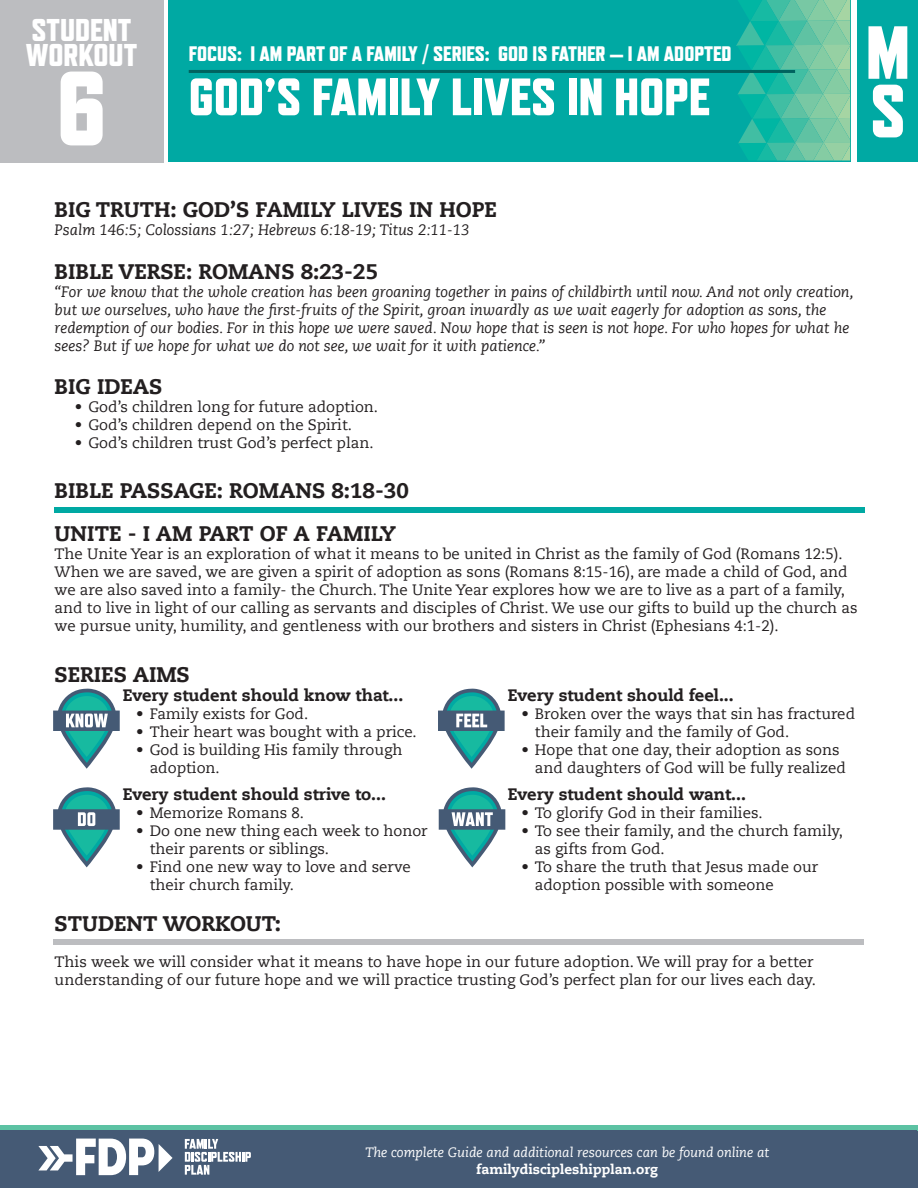
<style>
.page{position:relative;width:918px;height:1188px;background:#fff}
.page>*{position:absolute;margin:0;border:0;box-sizing:border-box;transform-origin:0 0}
.t1{font:800 105px "Refrigerator Deluxe";color:#fff}
.t2{font:800 75px "Refrigerator Deluxe";color:#fff}
.t3{font:800 52.5px "Refrigerator Deluxe";color:#fff}
.t4{font:800 31.5px "Refrigerator Deluxe";color:#fff}
.t5{font:800 21px "Caecilia LT Std";color:#231f20}
.t6{font:800 21px "Refrigerator Deluxe";color:#fff}
.t7{font:800 16.5px "Caecilia LT Std";color:#231f20}
.t8{font:15px/18px "Caecilia LT Std";color:#231f20}
.t9{font:italic 15px/18px "Caecilia LT Std";color:#231f20}
.t10{font:italic 13.5px "Caecilia LT Std";color:#fff}
.t11{font:800 13.5px "Caecilia LT Std";color:#fff}
</style>
<div class="page">
<div style="left:168px;top:0;width:682px;height:162px;background:#00a9a3"></div>
<svg style="left:736px;top:0;width:115px;height:161px"></svg>
<hr style="left:189px;top:70px;width:606px;height:3px;background:#00635f">
<div style="left:857px;top:0;width:61px;height:162px;background:#00a9a3"></div>
<div style="left:0;top:0;width:163px;height:162px;background:#bcbdc0"></div>
<div style="left:53px;top:939px;width:810px;height:6px;background:#bcbdc0"></div>
<div style="left:0;top:1125px;width:918px;height:6px;background:#5cc2a3"></div>
<div style="left:0;top:1131px;width:918px;height:57px;background:#455a75"></div>
<svg style="left:38px;top:1139px;width:135px;height:36px"></svg>
<svg style="left:185px;top:1139px;width:66px;height:36px"></svg>
<div style="left:54px;top:508px;width:811px;height:5px;background:#00a9a3"></div>
<svg style="left:53px;top:689px;width:67px;height:80px"></svg>
<svg style="left:53px;top:787px;width:67px;height:80px"></svg>
<svg style="left:438px;top:689px;width:67px;height:80px"></svg>
<svg style="left:439px;top:787px;width:66px;height:80px"></svg>
<p class="t4" style="left:31px;top:11px;width:101px">STUDENT</p>
<p class="t4" style="left:26px;top:37px;width:113px">WORKOUT</p>
<h3 class="t4" style="left:48px;top:20px;width:67px">GUIDE</h3>
<p class="t1" style="left:57px;top:46px;width:52px">6</p>
<h3 class="t6" style="left:189px;top:41px;width:544px">FOCUS: I AM PART OF A FAMILY / SERIES: GOD IS FATHER — I AM ADOPTED</h3>
<h3 class="t3" style="left:189px;top:66px;width:523px">GOD’S FAMILY LIVES IN HOPE</h3>
<h2 class="t2" style="left:866px;top:8px;width:46px">M</h2>
<h2 class="t2" style="left:870px;top:67px;width:37px">S</h2>
<p class="t5" style="left:55px;top:197px;width:444px">BIG TRUTH: GOD’S FAMILY LIVES IN HOPE</p>
<p class="t9" style="left:55px;top:222px;width:416px">Psalm 146:5; Colossians 1:27; Hebrews 6:18-19; Titus 2:11-13</p>
<p class="t5" style="left:55px;top:258px;width:325px">BIBLE VERSE: ROMANS 8:23-25</p>
<p class="t9" style="left:55px;top:283px;width:800px">“For we know that the whole creation has been groaning together in pains of childbirth until now. And not only creation, but we ourselves, who have the first-fruits of the Spirit, groan inwardly as we wait eagerly for adoption as sons, the redemption of our bodies. For in this hope we were saved. Now hope that is seen is not hope. For who hopes for what he sees? But if we hope for what we do not see, we wait for it with patience.”</p>
<p class="t5" style="left:55px;top:373px;width:109px">BIG IDEAS</p>
<p class="t8" style="left:75px;top:398px;width:305px">• God’s children long for future adoption.</p>
<p class="t8" style="left:75px;top:416px;width:279px">• God’s children depend on the Spirit.</p>
<p class="t8" style="left:75px;top:434px;width:300px">• God’s children trust God’s perfect plan.</p>
<p class="t5" style="left:55px;top:478px;width:356px">BIBLE PASSAGE: ROMANS 8:18-30</p>
<p class="t5" style="left:55px;top:521px;width:343px">UNITE - I AM PART OF A FAMILY</p>
<p class="t8" style="left:55px;top:545px;width:804px">The Unite Year is an exploration of what it means to be united in Christ as the family of God (Romans 12:5).<br>When we are saved, we are given a spirit of adoption as sons (Romans 8:15-16), are made a child of God, and we are also saved into a family- the Church. The Unite Year explores how we are to live as a part of a family, and to live in light of our calling as servants and disciples of Christ. We use our gifts to build up the church as we pursue unity, humility, and gentleness with our brothers and sisters in Christ (Ephesians 4:1-2).</p>
<p class="t5" style="left:55px;top:661px;width:137px">SERIES AIMS</p>
<p class="t7" style="left:123px;top:685px;width:282px">Every student should know that...</p>
<p class="t8" style="left:136px;top:705px;width:174px">• Family exists for God.</p>
<p class="t8" style="left:136px;top:723px;width:282px">• Their heart was bought with a price.</p>
<p class="t8" style="left:150px;top:741px;width:254px;text-indent:-14px">• God is building His family through adoption.</p>
<p class="t7" style="left:508px;top:685px;width:227px">Every student should feel...</p>
<p class="t8" style="left:535px;top:705px;width:322px;text-indent:-14px">• Broken over the ways that sin has fractured their family and the family of God.</p>
<p class="t8" style="left:535px;top:741px;width:313px;text-indent:-14px">• Hope that one day, their adoption as sons and daughters of God will be fully realized</p>
<p class="t7" style="left:123px;top:784px;width:265px">Every student should strive to...</p>
<p class="t8" style="left:136px;top:804px;width:169px">• Memorize Romans 8.</p>
<p class="t8" style="left:150px;top:822px;width:279px;text-indent:-14px">• Do one new thing each week to honor their parents or siblings.</p>
<p class="t8" style="left:150px;top:858px;width:263px;text-indent:-14px">• Find one new way to love and serve their church family.</p>
<p class="t7" style="left:508px;top:784px;width:240px">Every student should want...</p>
<p class="t8" style="left:521px;top:804px;width:243px">• To glorify God in their families.</p>
<p class="t8" style="left:535px;top:822px;width:310px;text-indent:-14px">• To see their family, and the church family, as gifts from God.</p>
<p class="t8" style="left:535px;top:858px;width:285px;text-indent:-14px">• To share the truth that Jesus made our adoption possible with someone</p>
<p class="t5" style="left:55px;top:911px;width:228px">STUDENT WORKOUT:</p>
<p class="t8" style="left:55px;top:953px;width:763px">This week we will consider what it means to have hope in our future adoption. We will pray for a better understanding of our future hope and we will practice trusting God’s perfect plan for our lives each day.</p>
<p class="t10" style="left:365px;top:1145px;width:405px">The complete Guide and additional resources can be found online at</p>
<p class="t11" style="left:477px;top:1160px;width:183px">familydiscipleshipplan.org</p>
</div>
